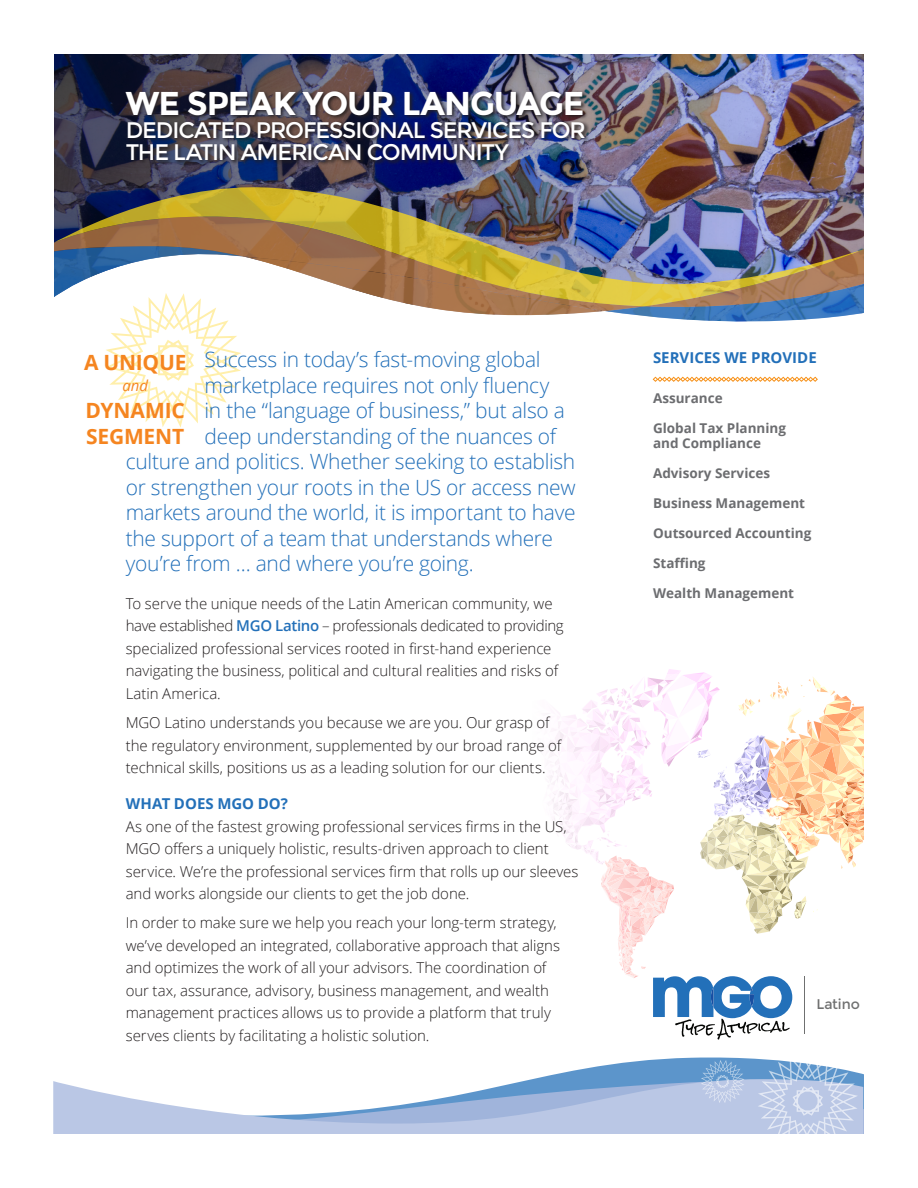
<style>
.page{position:relative;width:918px;height:1188px;background:#fff}
.page>*{position:absolute;margin:0;border:0;box-sizing:border-box;transform-origin:0 0}
.t1{font:700 33px "Montserrat";letter-spacing:-.03em;color:#fff}
.t2{font:22.5px "Montserrat";letter-spacing:-.05em;color:#fff}
.Paragraph{font:300 21px "Open Sans";letter-spacing:-.015em;color:#2370b9}
.Paragraph-2{font:700 21px/25.5px "Open Sans";letter-spacing:-.01em;color:#f58520}
.Paragraph-3{font:300 15px/22.5px "Open Sans";letter-spacing:-.005em;color:#231f20}
.level_1_bullet{font:700 15px "Open Sans";color:#2370b9}
.Paragraph-4{font:700 15px "Open Sans";color:#2370b9}
.Paragraph-5{font:italic 15px "Open Sans";color:#f58520}
.t3{font:13.95px "Montserrat";color:#6f7070}
.level_1_bullet-2{font:700 13.5px/15px "Open Sans";color:#6c6d70}
.s1{font-weight:600;color:#2370b9}
</style>
<div class="page">
<img style="left:54px;top:54px;width:810px;height:132px">
<svg style="left:543px;top:1057px;width:321px;height:20px;fill:#5c95cb"></svg>
<svg style="left:533px;top:1077px;width:331px;height:57px"></svg>
<svg style="left:53px;top:1079px;width:810px;height:55px;fill:#bac7e5"></svg>
<div style="left:125px;top:90px;width:466px;height:76px;background:#231f20;opacity:.9"></div>
<svg style="left:758px;top:1057px;width:100px;height:77px;background:#b8cae6"></svg>
<svg style="left:701px;top:1060px;width:44px;height:43px;background:#9ab8dd"></svg>
<img style="left:54px;top:186px;width:810px;height:60px">
<svg style="left:54px;top:246px;width:810px;height:182px"></svg>
<svg style="left:548px;top:669px;width:316px;height:371px"></svg>
<p class="t1" style="left:126px;top:84px;width:460px">WE SPEAK YOUR LANGUAGE</p>
<p class="t2" style="left:126px;top:117px;width:462px">DEDICATED PROFESSIONAL SERVICES FOR</p>
<p class="t2" style="left:126px;top:139px;width:385px">THE LATIN AMERICAN COMMUNITY</p>
<p class="Paragraph" style="left:205px;top:345px;width:337px">Success in today’s fast-moving global</p>
<p class="Paragraph" style="left:205px;top:371px;width:346px">marketplace requires not only fluency</p>
<p class="Paragraph" style="left:205px;top:396px;width:362px">in the “language of business,” but also a</p>
<p class="Paragraph" style="left:205px;top:422px;width:353px">deep understanding of the nuances of</p>
<p class="Paragraph" style="left:126px;top:447px;width:451px">culture and politics. Whether seeking to establish</p>
<p class="Paragraph" style="left:126px;top:473px;width:451px">or strengthen your roots in the US or access new</p>
<p class="Paragraph" style="left:126px;top:498px;width:451px">markets around the world, it is important to have</p>
<p class="Paragraph" style="left:126px;top:524px;width:429px">the support of a team that understands where</p>
<p class="Paragraph" style="left:126px;top:549px;width:349px">you’re from … and where you’re going.</p>
<p class="Paragraph-2" style="left:84px;top:349px;width:104px">A UNIQUE</p>
<p class="Paragraph-5" style="left:122px;top:376px;width:27px">and</p>
<p class="Paragraph-2" style="left:86px;top:397px;width:101px">DYNAMIC<br>SEGMENT</p>
<p class="Paragraph-3" style="left:126px;top:592px;width:439px">To serve the unique needs of the Latin American community, we have established <span class="s1">MGO Latino</span> – professionals dedicated to providing specialized professional services rooted in first-hand experience navigating the business, political and cultural realities and risks of Latin America.</p>
<p class="Paragraph-3" style="left:126px;top:711px;width:437px">MGO Latino understands you because we are you. Our grasp of the regulatory environment, supplemented by our broad range of technical skills, positions us as a leading solution for our clients.</p>
<p class="Paragraph-4" style="left:126px;top:793px;width:164px">WHAT DOES MGO DO?</p>
<p class="Paragraph-3" style="left:126px;top:815px;width:454px">As one of the fastest growing professional services firms in the US, MGO offers a uniquely holistic, results-driven approach to client service. We’re the professional services firm that rolls up our sleeves and works alongside our clients to get the job done.</p>
<p class="Paragraph-3" style="left:126px;top:911px;width:436px">In order to make sure we help you reach your long-term strategy, we’ve developed an integrated, collaborative approach that aligns and optimizes the work of all your advisors. The coordination of our tax, assurance, advisory, business management, and wealth management practices allows us to provide a platform that truly serves clients by facilitating a holistic solution.</p>
<p class="level_1_bullet" style="left:653px;top:347px;width:165px">SERVICES WE PROVIDE</p>
<p class="level_1_bullet-2" style="left:653px;top:390px;width:71px">Assurance</p>
<p class="level_1_bullet-2" style="left:653px;top:420px;width:134px">Global Tax Planning and Compliance</p>
<p class="level_1_bullet-2" style="left:653px;top:465px;width:119px">Advisory Services</p>
<p class="level_1_bullet-2" style="left:653px;top:495px;width:154px">Business Management</p>
<p class="level_1_bullet-2" style="left:653px;top:525px;width:160px">Outsourced Accounting</p>
<p class="level_1_bullet-2" style="left:653px;top:555px;width:54px">Staffing</p>
<p class="level_1_bullet-2" style="left:653px;top:585px;width:143px">Wealth Management</p>
<p class="t3" style="left:817px;top:996px;width:45px">Latino</p>
</div>
